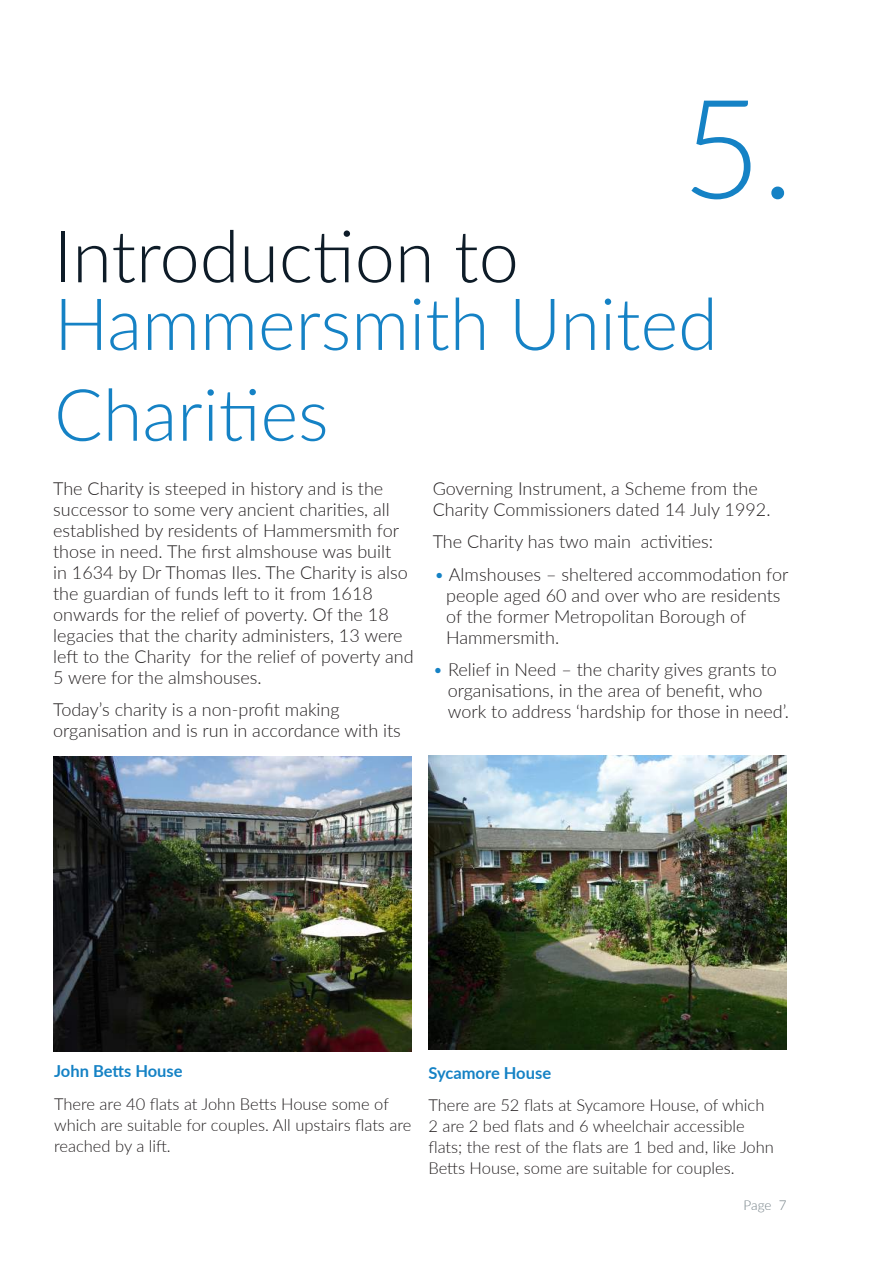
<style>
.page{position:relative;width:893px;height:1263px;background:#fff}
.page>*{position:absolute;margin:0;border:0;box-sizing:border-box;transform-origin:0 0}
.t1{font:300 138px "Lato";color:#1582c5}
.t2{font:300 72px/90.8px "Lato";color:#1582c5}
.t3{font:300 72px "Lato";color:#0e1c28}
.t4{font:300 18px/21px "Lato";color:#231f20}
.t5{font:300 16.5px/21px "Lato";color:#231f20}
.t6{font:700 16.5px "Lato";color:#1582c5}
.t7{font:300 13.5px "Lato";color:#727f85}
.s1{color:#1582c5}
</style>
<div class="page">
<img style="left:54px;top:757px;width:357px;height:294px">
<img style="left:428px;top:755px;width:359px;height:294px">
<h1 class="t1" style="left:682px;top:53px;width:114px">5.</h1>
<h2 class="t3" style="left:54px;top:206px;width:466px">Introduction to</h2>
<h2 class="t2" style="left:54px;top:276px;width:665px">Hammersmith United<br>Charities</h2>
<p class="t4" style="left:53px;top:477px;width:362px">The Charity is steeped in history and is the successor to some very ancient charities, all established by residents of Hammersmith for those in need. The first almshouse was built<br>in 1634 by Dr Thomas Iles. The Charity is also the guardian of funds left to it from 1618 onwards for the relief of poverty. Of the 18 legacies that the charity administers, 13 were left to the Charity for the relief of poverty and 5 were for the almshouses.</p>
<p class="t4" style="left:53px;top:699px;width:349px">Today’s charity is a non-profit making organisation and is run in accordance with its</p>
<p class="t4" style="left:433px;top:477px;width:339px">Governing Instrument, a Scheme from the<br>Charity Commissioners dated 14 July 1992.</p>
<p class="t4" style="left:433px;top:531px;width:282px">The Charity has two main activities:</p>
<p class="t4" style="left:446px;top:563px;width:344px;text-indent:-12px"><span class="s1">•</span> Almshouses – sheltered accommodation for people aged 60 and over who are residents of the former Metropolitan Borough of Hammersmith.</p>
<p class="t4" style="left:448px;top:658px;width:343px;text-indent:-15px"><span class="s1">•</span> Relief in Need – the charity gives grants to organisations, in the area of benefit, who work to address ‘hardship for those in need’.</p>
<p class="t6" style="left:54px;top:1059px;width:130px">John Betts House</p>
<p class="t5" style="left:54px;top:1093px;width:359px">There are 40 flats at John Betts House some of which are suitable for couples. All upstairs flats are reached by a lift.</p>
<p class="t6" style="left:428px;top:1060px;width:124px">Sycamore House</p>
<p class="t5" style="left:428px;top:1094px;width:347px">There are 52 flats at Sycamore House, of which 2 are 2 bed flats and 6 wheelchair accessible flats; the rest of the flats are 1 bed and, like John Betts House, some are suitable for couples.</p>
<p class="t7" style="left:744px;top:1196px;width:45px">Page 7</p>
</div>
